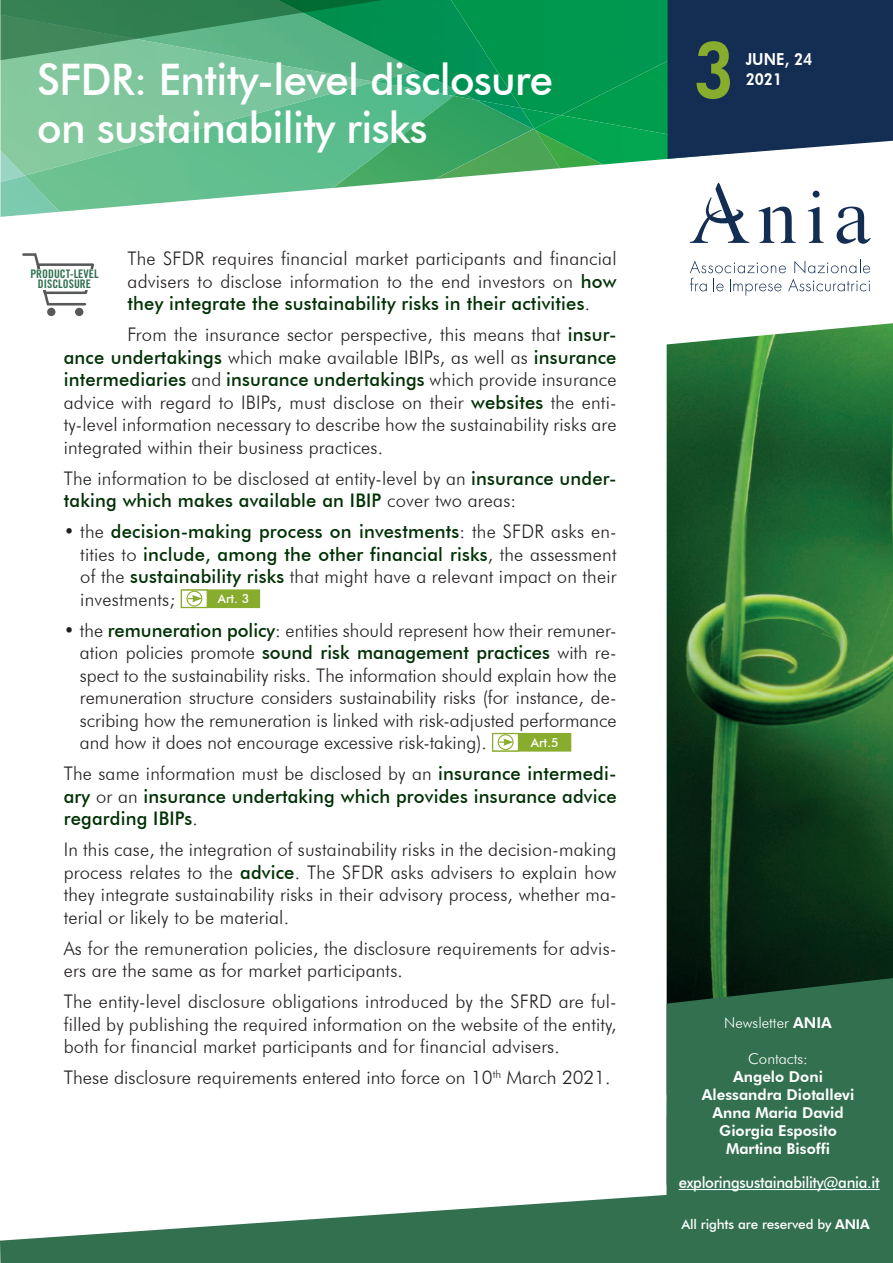
<style>
.page{position:relative;width:893px;height:1263px;background:#fff}
.page>*{position:absolute;margin:0;border:0;box-sizing:border-box;transform-origin:0 0}
.t1{font:800 78px "Futura BT";color:#88ac2e;scale:.85 1}
.t2{font:500 43.5px "Futura BT";letter-spacing:-.015em;color:#fff;scale:.96 1}
.t3{font:300 18.75px/22.5px "Futura BT";letter-spacing:.01em;color:#231f20;text-align:justify}
.t4{font:500 18.75px/22.5px "Futura BT";letter-spacing:.01em;color:#003104;text-align:justify}
.t5{font:800 16.5px "Futura BT";color:#fff;scale:.9 1}
.t6{font:500 15.75px "Futura BT";letter-spacing:-.02em;color:#fff;scale:.95 1}
.t7{font:800 15px/18px "Futura BT";color:#fff;text-align:center}
.t8{font:300 15px "Futura BT";color:#fff}
.t9{font:500 13.5px "Futura BT";letter-spacing:-.01em;color:#fff}
.t10{font:500 12.6px "Futura BT";color:#fff}
.t11{font:11.85px/9.6px "Trade Gothic LT Std Bd Cn 20";color:#327050;text-align:center}
.s1{font-weight:500;color:#003104}
.s2{font-weight:300;color:#231f20}
.s3{font-weight:800}
</style>
<div class="page">
<img style="left:667px;top:323px;width:226px;height:655px">
<img style="left:0;top:82px;width:25px;height:94px">
<img style="left:0;top:176px;width:56px;height:41px">
<img style="left:25px;top:82px;width:308px;height:130px">
<img style="left:333px;top:108px;width:142px;height:66px">
<img style="left:162px;top:174px;width:274px;height:38px">
<img style="left:435px;top:129px;width:125px;height:50px">
<svg style="left:475px;top:115px;width:59px;height:15px"></svg>
<img style="left:535px;top:164px;width:68px;height:4px">
<img style="left:534px;top:115px;width:134px;height:49px">
<div style="left:0;top:60px;width:278px;height:22px;background:#7ec69e"></div>
<img style="left:278px;top:0;width:173px;height:108px">
<img style="left:451px;top:0;width:110px;height:115px">
<img style="left:561px;top:0;width:107px;height:151px">
<svg style="left:0;top:0;width:383px;height:60px;background:#429869"></svg>
<div style="left:668px;top:0;width:225px;height:159px;background:#132d53"></div>
<svg style="left:690px;top:183px;width:59px;height:60px"></svg>
<svg style="left:758px;top:207px;width:38px;height:36px"></svg>
<svg style="left:808px;top:191px;width:16px;height:52px"></svg>
<svg style="left:837px;top:207px;width:34px;height:37px"></svg>
<svg style="left:690px;top:260px;width:180px;height:36px"></svg>
<svg style="left:0;top:1179px;width:893px;height:84px;fill:#327050"></svg>
<div style="left:667px;top:978px;width:226px;height:226px;background:#327050"></div>
<hr style="left:679px;top:1189px;width:201px;height:1px;background:#fff">
<div style="left:181px;top:589px;width:79px;height:19px;background:#88ac2e;border:1px solid #88ac2e"></div>
<svg style="left:181px;top:589px;width:27px;height:19px"></svg>
<div style="left:186px;top:591px;width:16px;height:15px;border:1px solid #88ac2e;border-radius:50%"></div>
<svg style="left:188px;top:595px;width:14px;height:7px"></svg>
<div style="left:492px;top:733px;width:79px;height:19px;background:#88ac2e;border:1px solid #88ac2e"></div>
<svg style="left:492px;top:733px;width:27px;height:19px"></svg>
<div style="left:498px;top:734px;width:16px;height:16px;border:1px solid #88ac2e;border-radius:50%"></div>
<svg style="left:500px;top:738px;width:13px;height:8px"></svg>
<svg style="left:22px;top:253px;width:72px;height:53px"></svg>
<div style="left:47px;top:308px;width:8px;height:8px;background:#57585a;border-radius:50%"></div>
<div style="left:75px;top:308px;width:8px;height:8px;background:#57585a;border-radius:50%"></div>
<div style="left:28px;top:269px;width:73px;height:20px;background:#fff"></div>
<h2 class="t2" style="left:37px;top:53px;width:539px">SFDR: Entity-level disclosure</h2>
<h2 class="t2" style="left:37px;top:101px;width:408px">on sustainability risks</h2>
<p class="t3" style="left:128px;top:247px;width:491px">The SFDR requires financial market participants and financial advisers to disclose information to the end investors on <span class="s1">how they integrate the sustainability risks in their activities</span>.</p>
<p class="t3" style="left:64px;top:323px;width:554px;text-indent:64px">From the insurance sector perspective, this means that <span class="s1">insur&shy;ance undertakings</span> which make available IBIPs, as well as <span class="s1">insurance intermediaries</span> and <span class="s1">insurance undertakings</span> which provide insurance advice with regard to IBIPs, must disclose on their <span class="s1">websites</span> the enti&shy;ty-level information necessary to describe how the sustainability risks are integrated within their business practices.</p>
<p class="t3" style="left:64px;top:467px;width:554px">The information to be disclosed at entity-level by an <span class="s1">insurance under&shy;taking which makes available an IBIP</span> cover two areas:</p>
<p class="t3" style="left:80px;top:520px;width:538px;text-indent:-17px">• the <span class="s1">decision-making process on investments</span>: the SFDR asks en&shy;tities to <span class="s1">include, among the other financial risks</span>, the assessment of the <span class="s1">sustainability risks</span> that might have a relevant impact on their investments;</p>
<p class="t11" style="left:30px;top:269px;width:70px">PRODUCT-LEVEL<br>DISCLOSURE</p>
<p class="t10" style="left:218px;top:591px;width:33px">Art. 3</p>
<p class="t3" style="left:80px;top:619px;width:538px;text-indent:-16px">• the <span class="s1">remuneration policy</span>: entities should represent how their remuner&shy;ation policies promote <span class="s1">sound risk management practices</span> with re&shy;spect to the sustainability risks. The information should explain how the remuneration structure considers sustainability risks (for instance, de&shy;scribing how the remuneration is linked with risk-adjusted performance and how it does not encourage excessive risk-taking).</p>
<p class="t10" style="left:531px;top:734px;width:29px">Art.5</p>
<p class="t4" style="left:64px;top:762px;width:554px"><span class="s2">The same information must be disclosed by an</span> insurance intermedi&shy;ary <span class="s2">or an</span> insurance undertaking which provides insurance advice regarding IBIPs<span class="s2">.</span></p>
<p class="t3" style="left:64px;top:838px;width:554px">In this case, the integration of sustainability risks in the decision-making process relates to the <span class="s1">advice</span>. The SFDR asks advisers to explain how they integrate sustainability risks in their advisory process, whether ma&shy;terial or likely to be material.</p>
<p class="t3" style="left:64px;top:937px;width:554px">As for the remuneration policies, the disclosure requirements for advis&shy;ers are the same as for market participants.</p>
<p class="t3" style="left:64px;top:990px;width:554px">The entity-level disclosure obligations introduced by the SFRD are ful&shy;filled by publishing the required information on the website of the entity, both for financial market participants and for financial advisers.</p>
<p class="t3" style="left:64px;top:1066px;width:548px">These disclosure requirements entered into force on 10<sup>th</sup> March 2021.</p>
<h1 class="t1" style="left:693px;top:22px;width:49px">3</h1>
<p class="t5" style="left:746px;top:50px;width:75px">JUNE, 24</p>
<p class="t5" style="left:746px;top:69px;width:42px">2021</p>
<p class="t8" style="left:724px;top:1013px;width:109px">Newsletter <span class="s3">ANIA</span></p>
<p class="t8" style="left:748px;top:1049px;width:61px">Contacts:</p>
<p class="t7" style="left:702px;top:1067px;width:154px">Angelo Doni<br>Alessandra Diotallevi<br>Anna Maria David<br>Giorgia Esposito<br>Martina Bisoffi</p>
<p class="t6" style="left:679px;top:1172px;width:213px">exploringsustainability@ania.it</p>
<p class="t9" style="left:681px;top:1215px;width:190px">All rights are reserved by <span class="s3">ANIA</span></p>
</div>
